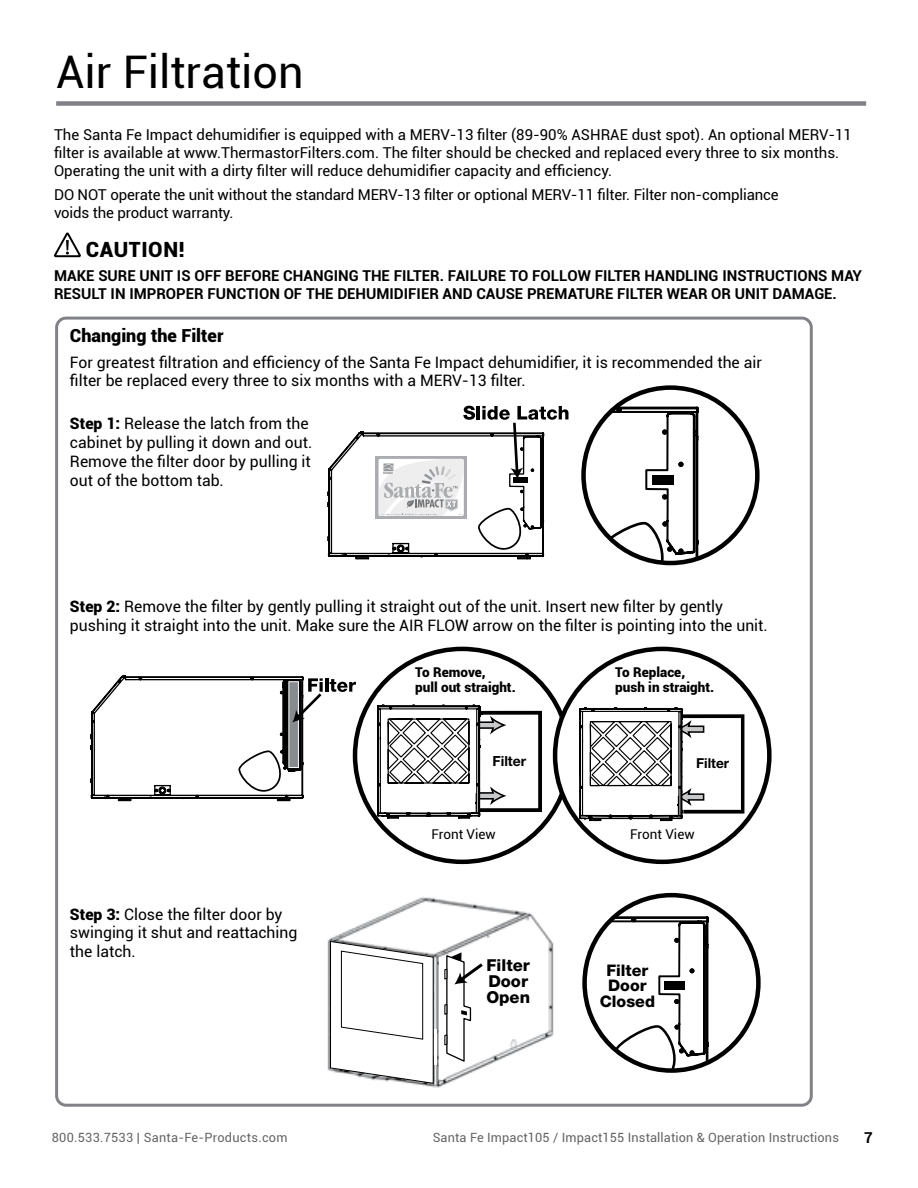
<style>
.page{position:relative;width:918px;height:1188px;background:#fff}
.page>*{position:absolute;margin:0;border:0;box-sizing:border-box;transform-origin:0 0}
.t1{font:45px "Roboto";color:#000}
.t2{font:900 21px "Roboto";letter-spacing:.03em;color:#000}
.t3{font:900 18px "Roboto";color:#000}
.t4{font:800 16.5px/15.8px "Helvetica Neue";color:#000}
.t5{font:800 15.9px/15.3px "Helvetica Neue";color:#000;text-align:center}
.t6{font:15.75px/18.9px "Roboto";color:#000}
.t7{font:15px/18px "Roboto";color:#000}
.t8{font:700 15px/18px "Roboto";color:#000}
.t9{font:700 13.95px "Helvetica Neue";color:#000}
.t10{font:700 13.65px "Helvetica Neue";color:#000}
.t11{font:900 13.5px/15px "Roboto";color:#000}
.t12{font:13.5px "Roboto";color:#000}
.t13{font:12.75px "Roboto";letter-spacing:.01em;color:#636466}
.s1{font-weight:900}
</style>
<div class="page">
<div style="left:56px;top:101px;width:810px;height:5px;background:#808285"></div>
<svg style="left:54px;top:232px;width:27px;height:26px"></svg>
<img style="left:327px;top:897px;width:227px;height:191px">
<svg style="left:330px;top:941px;width:164px;height:143px"></svg>
<hr style="left:434px;top:1029px;width:3px;height:35px;background:#fff">
<div style="left:55px;top:317px;width:758px;height:790px;border:3px solid #808285;border-radius:9px"></div>
<hr style="left:325px;top:678px;width:3px;height:14px;background:#000">
<svg style="left:330px;top:679px;width:26px;height:13px"></svg>
<svg style="left:90px;top:675px;width:233px;height:126px"></svg>
<svg style="left:376px;top:704px;width:166px;height:115px"></svg>
<svg style="left:327px;top:406px;width:241px;height:154px"></svg>
<svg style="left:585px;top:403px;width:114px;height:160px"></svg>
<div style="left:652px;top:475px;width:22px;height:9px;background:#000"></div>
<hr style="left:584px;top:443px;width:1px;height:99px;background:#aaacaf">
<div style="left:581px;top:385px;width:179px;height:180px;border:4px solid #000;border-radius:50%"></div>
<svg style="left:578px;top:707px;width:167px;height:114px"></svg>
<svg style="left:586px;top:913px;width:123px;height:158px"></svg>
<div style="left:664px;top:981px;width:21px;height:9px;background:#000"></div>
<div style="left:582px;top:893px;width:179px;height:180px;border:4px solid #000;border-radius:50%"></div>
<h1 class="t1" style="left:56px;top:40px;width:249px">Air Filtration</h1>
<p class="t7" style="left:54px;top:125px;width:800px">The Santa Fe Impact dehumidifier is equipped with a MERV-13 filter (89-90% ASHRAE dust spot). An optional MERV-11 filter is available at www.ThermastorFilters.com. The filter should be checked and replaced every three to six months.<br>Operating the unit with a dirty filter will reduce dehumidifier capacity and efficiency.</p>
<p class="t7" style="left:54px;top:185px;width:726px">DO NOT operate the unit without the standard MERV-13 filter or optional MERV-11 filter. Filter non-compliance voids the product warranty.</p>
<h2 class="t2" style="left:86px;top:234px;width:100px">CAUTION!</h2>
<p class="t8" style="left:54px;top:267px;width:810px">MAKE SURE UNIT IS OFF BEFORE CHANGING THE FILTER. FAILURE TO FOLLOW FILTER HANDLING INSTRUCTIONS MAY<br>RESULT IN IMPROPER FUNCTION OF THE DEHUMIDIFIER AND CAUSE PREMATURE FILTER WEAR OR UNIT DAMAGE.</p>
<p class="t3" style="left:70px;top:323px;width:155px">Changing the Filter</p>
<p class="t6" style="left:70px;top:352px;width:693px">For greatest filtration and efficiency of the Santa Fe Impact dehumidifier, it is recommended the air filter be replaced every three to six months with a MERV-13 filter.</p>
<p class="t6" style="left:70px;top:413px;width:244px"><span class="s1">Step 1:</span> Release the latch from the cabinet by pulling it down and out.<br>Remove the filter door by pulling it out of the bottom tab.</p>
<p class="t6" style="left:70px;top:597px;width:699px"><span class="s1">Step 2:</span> Remove the filter by gently pulling it straight out of the unit. Insert new filter by gently pushing it straight into the unit. Make sure the AIR FLOW arrow on the filter is pointing into the unit.</p>
<p class="t11" style="left:415px;top:664px;width:102px">To Remove,<br>pull out straight.</p>
<p class="t9" style="left:492px;top:750px;width:35px">Filter</p>
<p class="t11" style="left:615px;top:664px;width:100px">To Replace, push in straight.</p>
<p class="t10" style="left:696px;top:753px;width:35px">Filter</p>
<p class="t6" style="left:70px;top:904px;width:229px"><span class="s1">Step 3:</span> Close the filter door by swinging it shut and reattaching the latch.</p>
<p class="t12" style="left:431px;top:825px;width:66px">Front View</p>
<p class="t12" style="left:630px;top:825px;width:66px">Front View</p>
<p class="t4" style="left:486px;top:957px;width:45px">Filter<br>Door<br>Open</p>
<p class="t5" style="left:600px;top:963px;width:57px">Filter<br>Door<br>Closed</p>
<p class="t13" style="left:52px;top:1129px;width:237px">800.533.7533 | Santa-Fe-Products.com</p>
<p class="t13" style="left:433px;top:1129px;width:408px">Santa Fe Impact105 / Impact155 Installation &amp; Operation Instructions</p>
<p class="t8" style="left:864px;top:1128px;width:10px">7</p>
</div>
